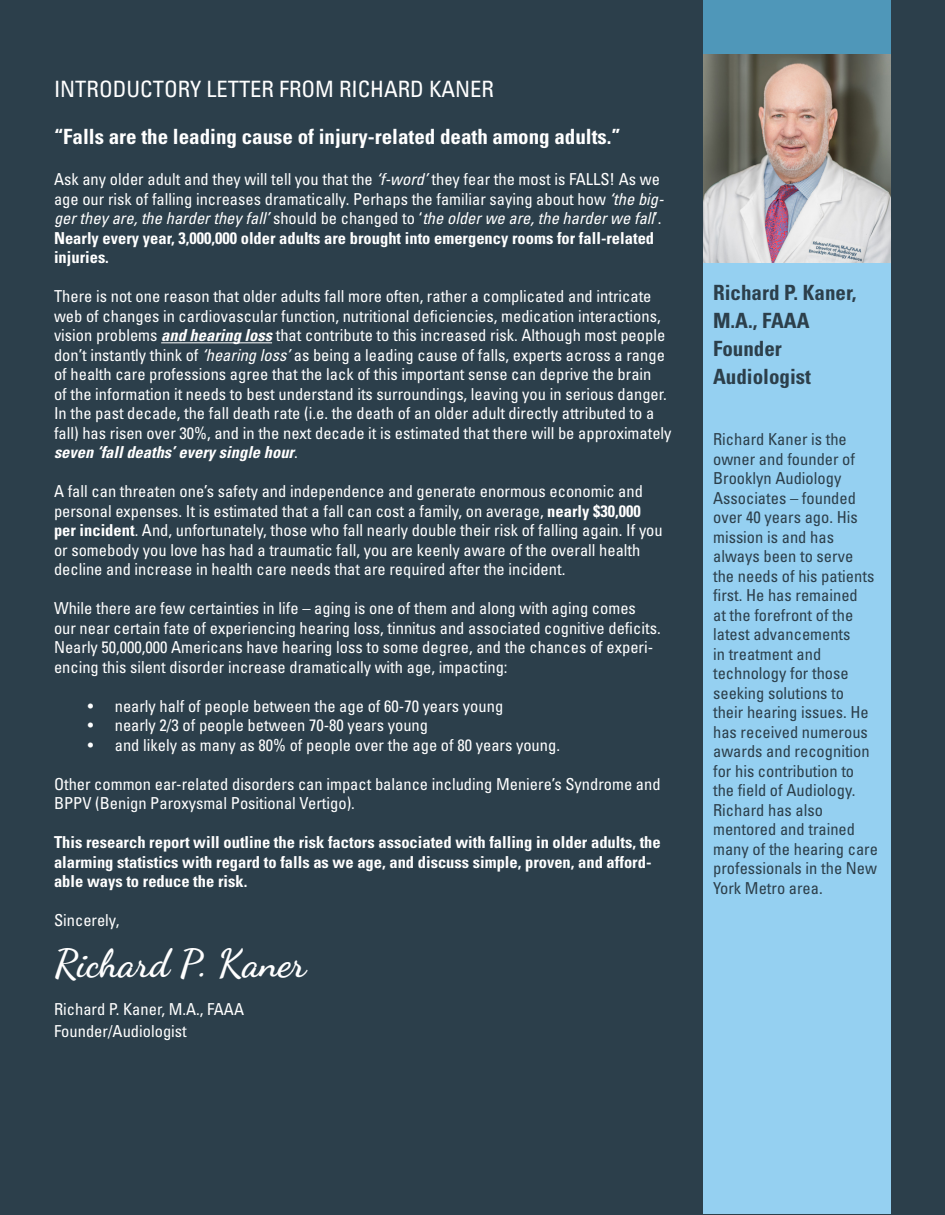
<style>
.page{position:relative;width:945px;height:1215px;background:#2c3f4b}
.page>*{position:absolute;margin:0;border:0;box-sizing:border-box;transform-origin:0 0}
.t1{font:700 39px "Dancing Script";color:#fff}
.t2{font:condensed 22.5px "Univers LT Std";color:#fff}
.t3{font:700 condensed 21px "Univers LT Std";color:#fff}
.t4{font:700 condensed 21px "Univers LT Std";color:#2c3f4b}
.t5{font:condensed 16.5px/19.5px "Univers LT Std";color:#fff}
.t6{font:condensed 16.5px/19.5px "Univers LT Std";color:#2c3f4b}
.t7{font:700 condensed 16.5px/19.5px "Univers LT Std";color:#fff}
.s1{font-style:italic}
.s2{font-weight:700}
.s3{font-weight:700;font-style:italic}
</style>
<div class="page">
<div style="left:703px;top:244px;width:188px;height:970px;background:#95d0f1"></div>
<div style="left:703px;top:0;width:188px;height:91px;background:#4f97b9"></div>
<img style="left:703px;top:54px;width:188px;height:209px">
<hr style="left:161px;top:342px;width:111px;height:1px;background:#fff">
<p class="t2" style="left:54px;top:75px;width:442px">INTRODUCTORY LETTER FROM RICHARD KANER</p>
<p class="t3" style="left:54px;top:124px;width:568px">“Falls are the leading cause of injury-related death among adults.”</p>
<p class="t5" style="left:54px;top:169px;width:611px">Ask any older adult and they will tell you that the <span class="s1">‘f-word’</span> they fear the most is FALLS! As we age our risk of falling increases dramatically. Perhaps the familiar saying about how <span class="s1">‘the big&shy;ger they are, the harder they fall’</span> should be changed to ‘<span class="s1">the older we are, the harder we fall</span>’.<br><span class="s2">Nearly every year, 3,000,000 older adults are brought into emergency rooms for fall-related injuries.</span></p>
<p class="t5" style="left:54px;top:286px;width:619px">There is not one reason that older adults fall more often, rather a complicated and intricate web of changes in cardiovascular function, nutritional deficiencies, medication interactions, vision problems <span class="s3">and hearing loss</span> that contribute to this increased risk. Although most people don’t instantly think of <span class="s1">‘hearing loss’</span> as being a leading cause of falls, experts across a range of health care professions agree that the lack of this important sense can deprive the brain<br>of the information it needs to best understand its surroundings, leaving you in serious danger.<br>In the past decade, the fall death rate (i.e. the death of an older adult directly attributed to a fall) has risen over 30%, and in the next decade it is estimated that there will be approximately <span class="s3">seven ‘fall deaths’ every single hour</span>.</p>
<p class="t5" style="left:54px;top:481px;width:610px">A fall can threaten one’s safety and independence and generate enormous economic and personal expenses. It is estimated that a fall can cost a family, on average, <span class="s2">nearly $30,000 per incident</span>. And, unfortunately, those who fall nearly double their risk of falling again. If you or somebody you love has had a traumatic fall, you are keenly aware of the overall health decline and increase in health care needs that are required after the incident.</p>
<p class="t5" style="left:54px;top:598px;width:608px">While there are few certainties in life – aging is one of them and along with aging comes our near certain fate of experiencing hearing loss, tinnitus and associated cognitive deficits.<br>Nearly 50,000,000 Americans have hearing loss to some degree, and the chances of experi&shy;encing this silent disorder increase dramatically with age, impacting:</p>
<p class="t5" style="left:88px;top:696px;width:417px">• nearly half of people between the age of 60-70 years young</p>
<p class="t5" style="left:88px;top:715px;width:342px">• nearly 2/3 of people between 70-80 years young</p>
<p class="t5" style="left:88px;top:735px;width:474px">• and likely as many as 80% of people over the age of 80 years young.</p>
<p class="t5" style="left:54px;top:774px;width:608px">Other common ear-related disorders can impact balance including Meniere’s Syndrome and<br>BPPV (Benign Paroxysmal Positional Vertigo).</p>
<p class="t7" style="left:54px;top:833px;width:608px">This research report will outline the risk factors associated with falling in older adults, the alarming statistics with regard to falls as we age, and discuss simple, proven, and afford&shy;able ways to reduce the risk.</p>
<p class="t5" style="left:54px;top:910px;width:67px">Sincerely,</p>
<p class="t1" style="left:54px;top:939px;width:253px">Richard P. Kaner</p>
<p class="t5" style="left:54px;top:999px;width:192px">Richard P. Kaner, M.A., FAAA</p>
<p class="t5" style="left:54px;top:1021px;width:134px">Founder/Audiologist</p>
<p class="t4" style="left:713px;top:279px;width:145px">Richard P. Kaner,</p>
<p class="t4" style="left:713px;top:308px;width:98px">M.A., FAAA</p>
<p class="t4" style="left:713px;top:336px;width:70px">Founder</p>
<p class="t4" style="left:713px;top:364px;width:100px">Audiologist</p>
<p class="t6" style="left:713px;top:430px;width:166px">Richard Kaner is the owner and founder of<br>Brooklyn Audiology<br>Associates – founded over 40 years ago. His mission is and has always been to serve the needs of his patients first. He has remained<br>at the forefront of the latest advancements<br>in treatment and technology for those seeking solutions to their hearing issues. He has received numerous awards and recognition for his contribution to the field of Audiology.<br>Richard has also mentored and trained many of the hearing care professionals in the New<br>York Metro area.</p>
</div>
